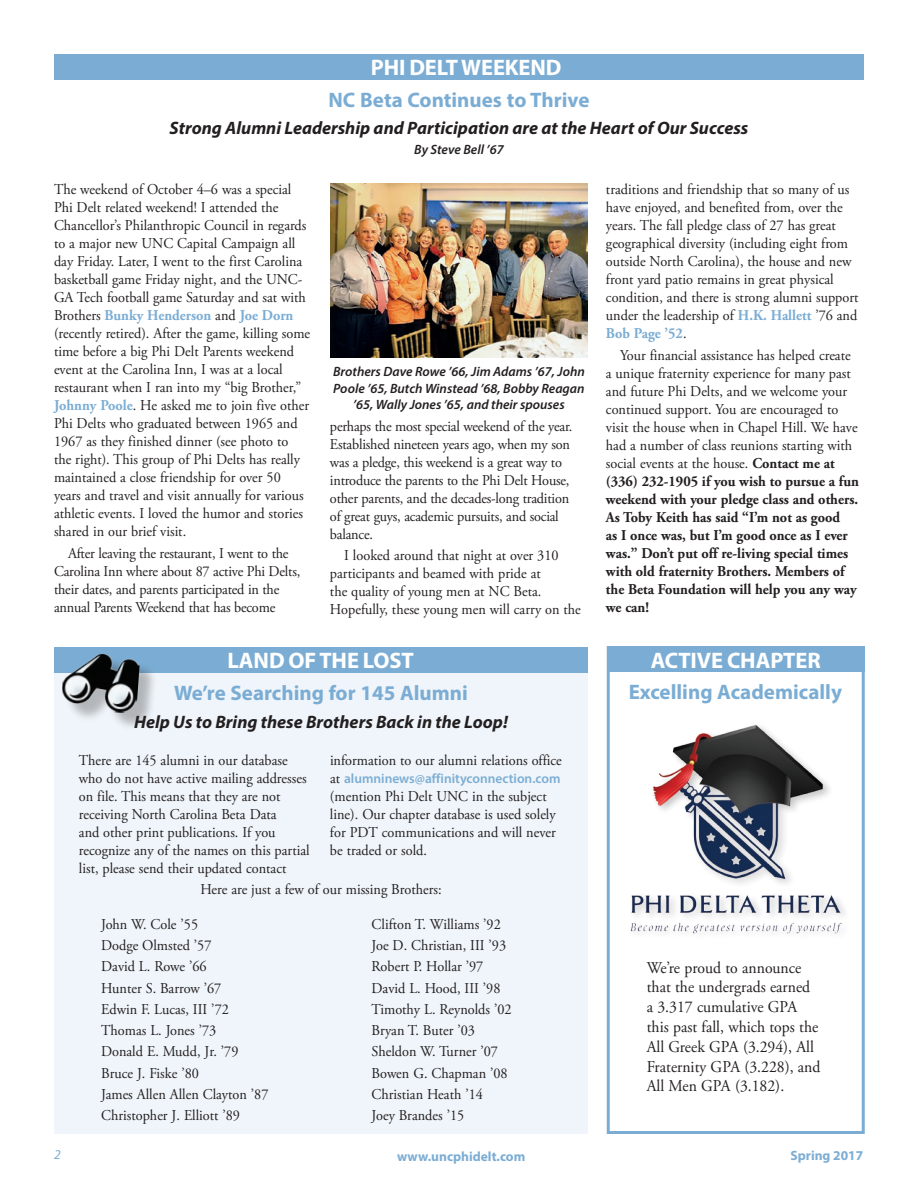
<style>
.page{position:relative;width:918px;height:1188px;background:#fff}
.page>*{position:absolute;margin:0;border:0;box-sizing:border-box;transform-origin:0 0}
.t1{font:700 22.5px "Myriad Pro";letter-spacing:-.005em;color:#fff}
.t2{font:700 21px "Myriad Pro";color:#7badd4}
.t3{font:italic 700 18px "Myriad Pro";color:#231f20}
.t4{font:16.5px/19.8px "Adobe Garamond Pro";color:#231f20;scale:.95 1}
.t5{font:15px/18px "Adobe Garamond Pro";color:#231f20;scale:.95 1}
.t6{font:700 15px/18px "Adobe Garamond Pro";color:#231f20;scale:.95 1}
.t7{font:italic 600 13.5px/16.5px "Myriad Pro";color:#231f20;text-align:center}
.t8{font:600 13.5px "Myriad Pro";color:#7badd4}
.t9{font:700 13.5px "Myriad Pro";color:#7badd4}
.t10{font:italic 13.5px "Myriad Pro";color:#7badd4}
.s1{font-weight:700;color:#7badd4}
.s2{font-family:"Adobe Garamond Pro";font-weight:400;font-size:15px;color:#231f20}
.s3{font-weight:400}
</style>
<div class="page">
<div style="left:54px;top:673px;width:534px;height:461px;background:#eff5fa"></div>
<div style="left:54px;top:54px;width:810px;height:26px;background:#7badd4"></div>
<img style="left:330px;top:184px;width:258px;height:174px">
<div style="left:54px;top:647px;width:534px;height:26px;background:#7badd4"></div>
<div style="left:65px;top:657px;width:93px;height:74px;background:#231f20;opacity:.3"></div>
<img style="left:62px;top:653px;width:78px;height:61px">
<div style="left:607px;top:646px;width:258px;height:26px;background:#7badd4"></div>
<img style="left:630px;top:724px;width:215px;height:210px">
<div style="left:607px;top:646px;width:258px;height:488px;border:3px solid #7badd4"></div>
<h1 class="t1" style="left:371px;top:52px;width:192px">PHI DELT WEEKEND</h1>
<h2 class="t2" style="left:328px;top:86px;width:263px">NC Beta Continues to Thrive</h2>
<p class="t3" style="left:170px;top:117px;width:580px">Strong Alumni Leadership and Participation are at the Heart of Our Success</p>
<p class="t7" style="left:414px;top:141px;width:91px">By Steve Bell ’67</p>
<p class="t5" style="left:54px;top:181px;width:271px">The weekend of October 4–6 was a special Phi Delt related weekend! I attended the Chancellor’s Philanthropic Council in regards to a major new UNC Capital Campaign all day Friday. Later, I went to the first Carolina basketball game Friday night, and the UNC-GA Tech football game Saturday and sat with Brothers <span class="s1">Bunky Henderson</span> and <span class="s1">Joe Dorn </span>(recently retired). After the game, killing some time before a big Phi Delt Parents weekend event at the Carolina Inn, I was at a local restaurant when I ran into my “big Brother,” <span class="s1">Johnny Poole</span>. He asked me to join five other Phi Delts who graduated between 1965 and 1967 as they finished dinner (see photo to<br>the right). This group of Phi Delts has really maintained a close friendship for over 50 years and travel and visit annually for various athletic events. I loved the humor and stories shared in our brief visit.</p>
<p class="t5" style="left:54px;top:544px;width:261px;text-indent:14px">After leaving the restaurant, I went to the Carolina Inn where about 87 active Phi Delts, their dates, and parents participated in the annual Parents Weekend that has become</p>
<p class="t7" style="left:333px;top:363px;width:253px">Brothers Dave Rowe ’66, Jim Adams ’67, John<br>Poole ’65, Butch Winstead ’68, Bobby Reagan ’65, Wally Jones ’65, and their spouses</p>
<p class="t5" style="left:330px;top:418px;width:257px">perhaps the most special weekend of the year.<br>Established nineteen years ago, when my son was a pledge, this weekend is a great way to introduce the parents to the Phi Delt House, other parents, and the decades-long tradition of great guys, academic pursuits, and social balance.</p>
<p class="t5" style="left:330px;top:547px;width:266px;text-indent:14px">I looked around that night at over 310 participants and beamed with pride at<br>the quality of young men at NC Beta.<br>Hopefully, these young men will carry on the</p>
<h1 class="t1" style="left:227px;top:646px;width:188px">LAND OF THE LOST</h1>
<h2 class="t2" style="left:174px;top:680px;width:295px">We’re Searching for 145 Alumni</h2>
<p class="t3" style="left:134px;top:710px;width:375px">Help Us to Bring these Brothers Back in the Loop!</p>
<p class="t5" style="left:79px;top:751px;width:244px">There are 145 alumni in our database who do not have active mailing addresses on file. This means that they are not receiving North Carolina Beta Data<br>and other print publications. If you recognize any of the names on this partial list, please send their updated contact</p>
<p class="t5" style="left:330px;top:751px;width:246px">information to our alumni relations office</p>
<p class="t8" style="left:330px;top:770px;width:232px"><span class="s2">at</span> alumninews@affinityconnection.com</p>
<p class="t5" style="left:330px;top:787px;width:239px">(mention Phi Delt UNC in the subject line). Our chapter database is used solely for PDT communications and will never be traded or sold.</p>
<p class="t5" style="left:200px;top:881px;width:255px">Here are just a few of our missing Brothers:</p>
<p class="t5" style="left:101px;top:914px;width:178px;line-height:21.3px">John W. Cole ’55<br>Dodge Olmsted ’57<br>David L. Rowe ’66<br>Hunter S. Barrow ’67<br>Edwin F. Lucas, III ’72<br>Thomas L. Jones ’73<br>Donald E. Mudd, Jr. ’79<br>Bruce J. Fiske ’80<br>James Allen Allen Clayton ’87<br>Christopher J. Elliott ’89</p>
<p class="t5" style="left:372px;top:914px;width:149px;line-height:21.3px">Clifton T. Williams ’92<br>Joe D. Christian, III ’93<br>Robert P. Hollar ’97<br>David L. Hood, III ’98<br>Timothy L. Reynolds ’02<br>Bryan T. Buter ’03<br>Sheldon W. Turner ’07<br>Bowen G. Chapman ’08<br>Christian Heath ’14<br>Joey Brandes ’15</p>
<p class="t5" style="left:606px;top:181px;width:267px">traditions and friendship that so many of us have enjoyed, and benefited from, over the years. The fall pledge class of 27 has great geographical diversity (including eight from outside North Carolina), the house and new front yard patio remains in great physical condition, and there is strong alumni support under the leadership of <span class="s1">H.K. Hallett</span> ’76 and <span class="s1">Bob Page ’52</span>.</p>
<p class="t6" style="left:606px;top:346px;width:268px;text-indent:14px"><span class="s3">Your financial assistance has helped create a unique fraternity experience for many past and future Phi Delts, and we welcome your continued support. You are encouraged to visit the house when in Chapel Hill. We have had a number of class reunions starting with social events at the house.</span> Contact me at (336) 232-1905 if you wish to pursue a fun weekend with your pledge class and others.<br>As Toby Keith has said “I’m not as good<br>as I once was, but I’m good once as I ever was.” Don’t put off re-living special times with old fraternity Brothers. Members of the Beta Foundation will help you any way we can!</p>
<h1 class="t1" style="left:651px;top:645px;width:172px">ACTIVE CHAPTER</h1>
<h2 class="t2" style="left:629px;top:678px;width:215px">Excelling Academically</h2>
<p class="t4" style="left:647px;top:958px;width:184px">We’re proud to announce that the undergrads earned a 3.317 cumulative GPA this past fall, which tops the<br>All Greek GPA (3.294), All<br>Fraternity GPA (3.228), and<br>All Men GPA (3.182).</p>
<p class="t10" style="left:54px;top:1146px;width:8px">2</p>
<p class="t9" style="left:397px;top:1147px;width:130px">www.uncphidelt.com</p>
<p class="t9" style="left:791px;top:1147px;width:74px">Spring 2017</p>
</div>
